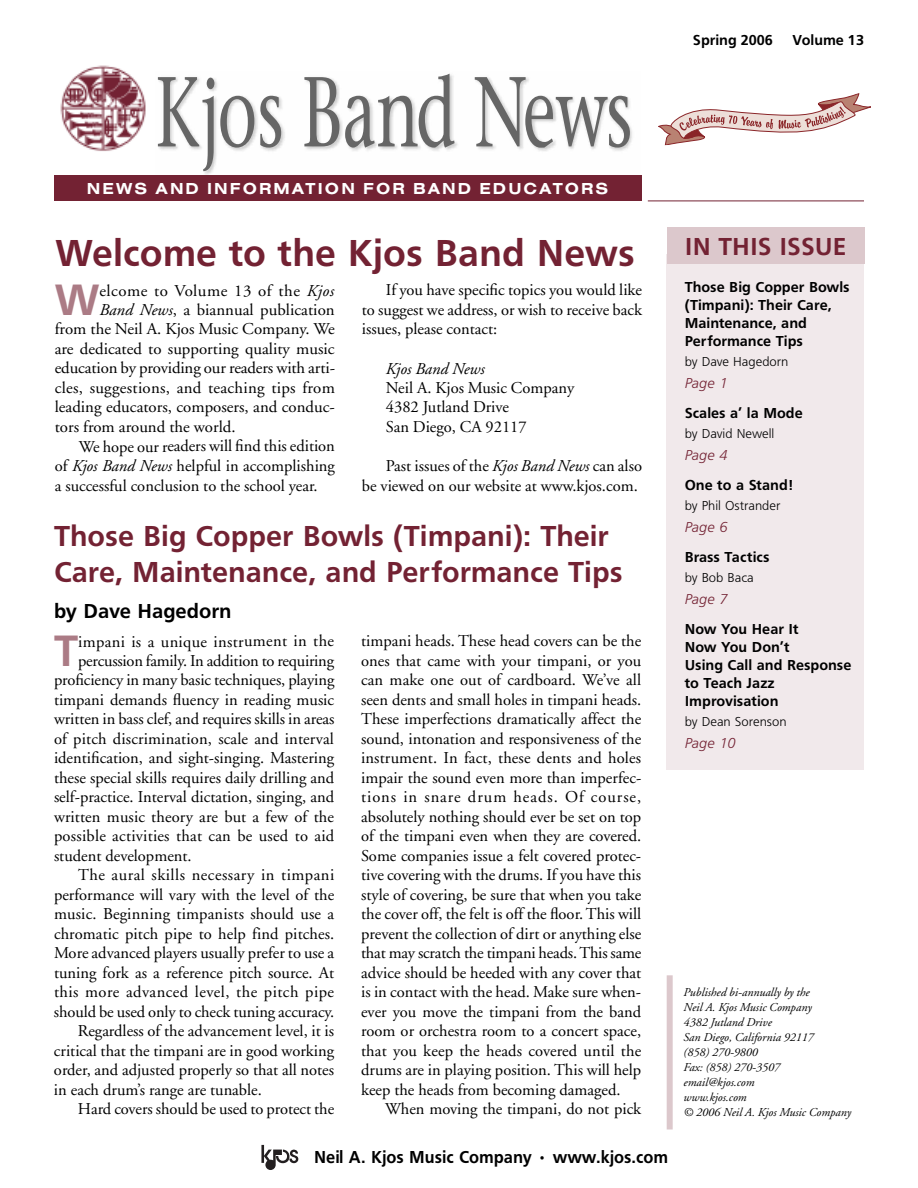
<style>
.page{position:relative;width:918px;height:1188px;background:#fff}
.page>*{position:absolute;margin:0;border:0;box-sizing:border-box;transform-origin:0 0}
.t1{font:99px "Stone Serif";color:#666;scale:.67 1}
.t2{font:45.6px "Frugal Sans Bold DTC";color:#ab7b85}
.t3{font:39px "Frugal Sans Bold DTC";color:#732233}
.t4{font:30px/36px "Frugal Sans Bold DTC";color:#732233}
.t5{font:25.5px "Frugal Sans Bold DTC";color:#732233}
.t6{font:21px "Frugal Sans Bold DTC";color:#000}
.t7{font:18px "Frugal Sans Bold DTC";color:#000;scale:.95 1}
.t8{font:16.5px/19.5px "Adobe Garamond";color:#000;text-align:justify}
.t9{font:16.5px "Adobe Garamond";letter-spacing:.03em;color:#000}
.t10{font:16.5px "Sans Extended Medium DTC";letter-spacing:.13em;color:#fff;scale:.95 1}
.t11{font:16.5px "Adobe Garamond";letter-spacing:.02em;color:#000}
.t12{font:italic 16.5px "Adobe Garamond";color:#000}
.t13{font:15px/18px "Frugal Sans Bold DTC";color:#000}
.t14{font:15px "Frugal Sans Light Italic DTC";letter-spacing:-.01em;color:#732233}
.t15{font:13.5px "Frugal Sans Light DTC";color:#000}
.t16{font:italic 12px/15px "Adobe Garamond";color:#000}
.s1{font-style:italic}
</style>
<div class="page">
<img style="left:156px;top:74px;width:485px;height:102px">
<svg style="left:261px;top:1145px;width:37px;height:25px"></svg>
<div style="left:54px;top:176px;width:587px;height:25px;background:#732233"></div>
<img style="left:60px;top:65px;width:86px;height:86px">
<hr style="left:648px;top:200px;width:216px;height:1px;background:#732233">
<div style="left:667px;top:975px;width:6px;height:155px;background:#dcc8cc"></div>
<div style="left:667px;top:254px;width:197px;height:516px;background:#f1e9eb"></div>
<div style="left:667px;top:228px;width:197px;height:36px;background:#dcc8cc"></div>
<svg style="left:658px;top:93px;width:213px;height:52px"></svg>
<h1 class="t1" style="left:155px;top:74px;width:714px">Kjos Band News</h1>
<p class="t10" style="left:87px;top:179px;width:551px">NEWS AND INFORMATION FOR BAND EDUCATORS</p>
<p class="t13" style="left:693px;top:30px;width:81px">Spring 2006</p>
<p class="t13" style="left:793px;top:30px;width:73px">Volume 13</p>
<h3 class="t3" style="left:56px;top:230px;width:581px">Welcome to the Kjos Band News</h3>
<h2 class="t2" style="left:55px;top:273px;width:46px">W</h2>
<p class="t9" style="left:99px;top:284px;width:236px">elcome to Volume 13 of the <span class="s1">Kjos</span></p>
<p class="t8" style="left:99px;top:301px;width:237px"><span class="s1">Band News</span>, a biannual publication</p>
<p class="t8" style="left:55px;top:321px;width:282px">from the Neil A. Kjos Music Company. We</p>
<p class="t8" style="left:55px;top:340px;width:281px">are dedicated to supporting quality music</p>
<p class="t8" style="left:55px;top:360px;width:282px">education by providing our readers with arti-</p>
<p class="t8" style="left:55px;top:379px;width:282px">cles, suggestions, and teaching tips from</p>
<p class="t8" style="left:55px;top:399px;width:282px">leading educators, composers, and conduc-</p>
<p class="t8" style="left:55px;top:418px;width:182px">tors from around the world.</p>
<p class="t8" style="left:79px;top:438px;width:258px">We hope our readers will find this edition</p>
<p class="t8" style="left:55px;top:457px;width:282px">of <span class="s1">Kjos Band News</span> helpful in accomplishing</p>
<p class="t8" style="left:55px;top:477px;width:264px">a successful conclusion to the school year.</p>
<p class="t8" style="left:362px;top:282px;width:282px;text-indent:24px">If you have specific topics you would like to suggest we address, or wish to receive back issues, please contact:</p>
<p class="t12" style="left:386px;top:362px;width:100px">Kjos Band News</p>
<p class="t8" style="left:386px;top:379px;width:190px;text-align:left">Neil A. Kjos Music Company<br>4382 Jutland Drive<br>San Diego, CA 92117</p>
<p class="t8" style="left:362px;top:457px;width:282px;text-align:right">Past issues of the <span class="s1">Kjos Band News</span> can also<br>be viewed on our website at www.kjos.com.</p>
<h3 class="t4" style="left:54px;top:517px;width:570px">Those Big Copper Bowls (Timpani): Their<br>Care, Maintenance, and Performance Tips</h3>
<p class="t6" style="left:54px;top:598px;width:179px">by Dave Hagedorn</p>
<h2 class="t2" style="left:54px;top:624px;width:26px">T</h2>
<p class="t11" style="left:78px;top:635px;width:257px">impani is a unique instrument in the</p>
<p class="t8" style="left:361px;top:633px;width:282px">timpani heads. These head covers can be the ones that came with your timpani, or you can make one out of cardboard. We’ve all seen dents and small holes in timpani heads.<br>These imperfections dramatically affect the sound, intonation and responsiveness of the instrument. In fact, these dents and holes impair the sound even more than imperfec&shy;tions in snare drum heads. Of course, absolutely nothing should ever be set on top of the timpani even when they are covered.<br>Some companies issue a felt covered protec&shy;tive covering with the drums. If you have this style of covering, be sure that when you take the cover off, the felt is off the floor. This will prevent the collection of dirt or anything else that may scratch the timpani heads. This same advice should be heeded with any cover that is in contact with the head. Make sure when&shy;ever you move the timpani from the band room or orchestra room to a concert space, that you keep the heads covered until the drums are in playing position. This will help keep the heads from becoming damaged.</p>
<p class="t8" style="left:385px;top:1101px;width:258px">When moving the timpani, do not pick</p>
<p class="t8" style="left:78px;top:652px;width:257px">percussion family. In addition to requiring</p>
<p class="t8" style="left:54px;top:672px;width:282px">proficiency in many basic techniques, playing</p>
<p class="t8" style="left:54px;top:691px;width:282px">timpani demands fluency in reading music</p>
<p class="t8" style="left:54px;top:711px;width:282px">written in bass clef, and requires skills in areas</p>
<p class="t8" style="left:54px;top:730px;width:281px">of pitch discrimination, scale and interval</p>
<p class="t8" style="left:54px;top:750px;width:282px">identification, and sight-singing. Mastering</p>
<p class="t8" style="left:54px;top:769px;width:282px">these special skills requires daily drilling and</p>
<p class="t8" style="left:54px;top:789px;width:282px">self-practice. Interval dictation, singing, and</p>
<p class="t8" style="left:54px;top:808px;width:282px">written music theory are but a few of the</p>
<p class="t8" style="left:54px;top:828px;width:282px">possible activities that can be used to aid</p>
<p class="t8" style="left:54px;top:847px;width:139px">student development.</p>
<p class="t9" style="left:78px;top:869px;width:258px">The aural skills necessary in timpani</p>
<p class="t8" style="left:54px;top:886px;width:282px">performance will vary with the level of the</p>
<p class="t8" style="left:54px;top:906px;width:282px">music. Beginning timpanists should use a</p>
<p class="t8" style="left:54px;top:925px;width:282px">chromatic pitch pipe to help find pitches.</p>
<p class="t8" style="left:54px;top:945px;width:282px">More advanced players usually prefer to use a</p>
<p class="t8" style="left:54px;top:964px;width:282px">tuning fork as a reference pitch source. At</p>
<p class="t9" style="left:54px;top:986px;width:282px">this more advanced level, the pitch pipe</p>
<p class="t8" style="left:54px;top:1003px;width:282px">should be used only to check tuning accuracy.</p>
<p class="t8" style="left:78px;top:1023px;width:258px">Regardless of the advancement level, it is</p>
<p class="t8" style="left:54px;top:1042px;width:282px">critical that the timpani are in good working</p>
<p class="t8" style="left:54px;top:1062px;width:282px">order, and adjusted properly so that all notes</p>
<p class="t8" style="left:54px;top:1081px;width:209px">in each drum’s range are tunable.</p>
<p class="t8" style="left:78px;top:1101px;width:258px">Hard covers should be used to protect the</p>
<p class="t7" style="left:314px;top:1146px;width:374px">Neil A. Kjos Music Company • www.kjos.com</p>
<h3 class="t5" style="left:685px;top:231px;width:163px">IN THIS ISSUE</h3>
<p class="t13" style="left:685px;top:278px;width:167px">Those Big Copper Bowls (Timpani): Their Care,<br>Maintenance, and<br>Performance Tips</p>
<p class="t15" style="left:685px;top:354px;width:105px">by Dave Hagedorn</p>
<p class="t14" style="left:685px;top:374px;width:44px">Page 1</p>
<p class="t13" style="left:685px;top:404px;width:120px">Scales a’ la Mode</p>
<p class="t15" style="left:685px;top:426px;width:91px">by David Newell</p>
<p class="t14" style="left:685px;top:446px;width:44px">Page 4</p>
<p class="t13" style="left:685px;top:476px;width:110px">One to a Stand!</p>
<p class="t15" style="left:685px;top:498px;width:97px">by Phil Ostrander</p>
<p class="t14" style="left:685px;top:518px;width:44px">Page 6</p>
<p class="t13" style="left:685px;top:548px;width:86px">Brass Tactics</p>
<p class="t15" style="left:685px;top:570px;width:71px">by Bob Baca</p>
<p class="t14" style="left:685px;top:590px;width:44px">Page 7</p>
<p class="t13" style="left:685px;top:620px;width:168px">Now You Hear It<br>Now You Don’t<br>Using Call and Response to Teach Jazz<br>Improvisation</p>
<p class="t15" style="left:685px;top:714px;width:103px">by Dean Sorenson</p>
<p class="t14" style="left:685px;top:734px;width:52px">Page 10</p>
<p class="t16" style="left:684px;top:986px;width:169px">Published bi-annually by the<br>Neil A. Kjos Music Company<br>4382 Jutland Drive<br>San Diego, California 92117<br>(858) 270-9800<br>Fax: (858) 270-3507 email@kjos.com<br>www.kjos.com<br>© 2006 Neil A. Kjos Music Company</p>
</div>
